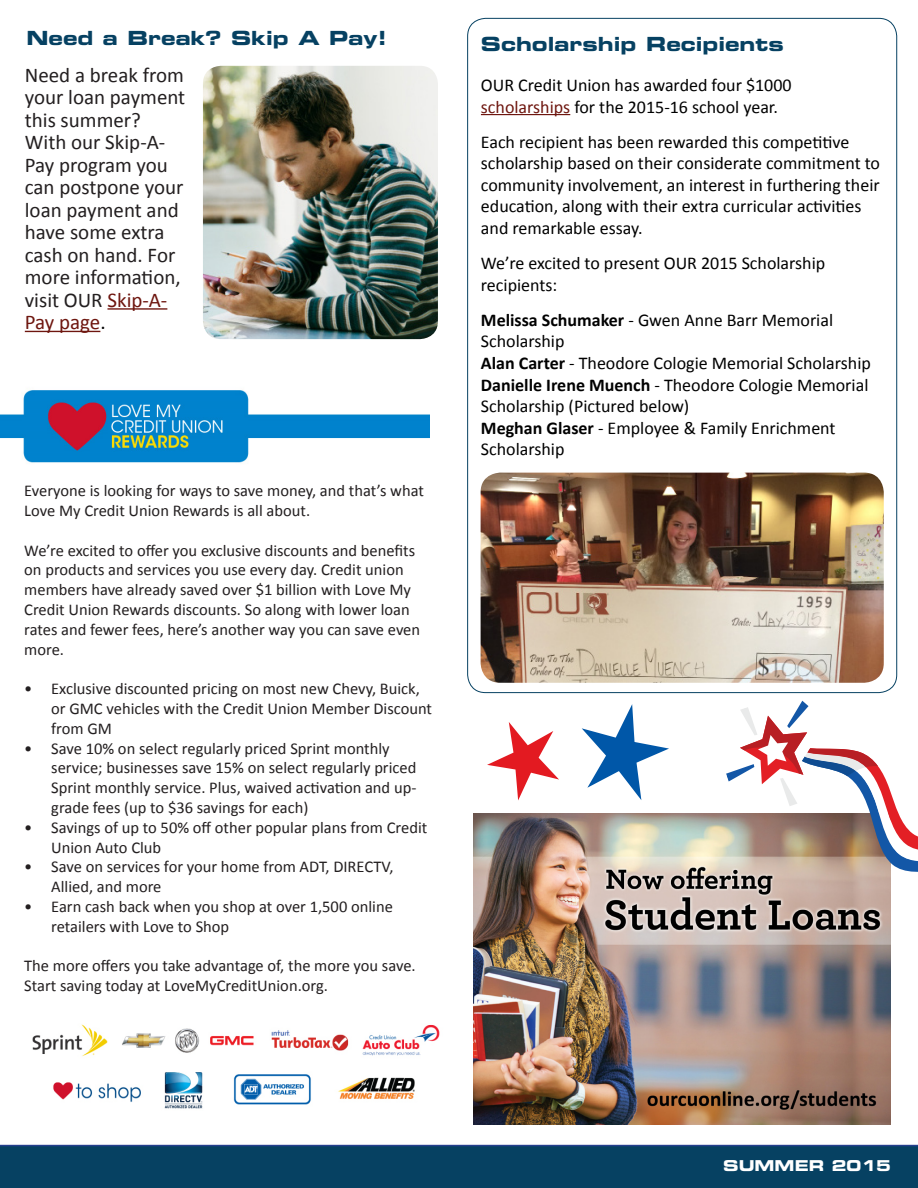
<style>
.page{position:relative;width:918px;height:1188px;background:#fff}
.page>*{position:absolute;margin:0;border:0;box-sizing:border-box;transform-origin:0 0}
.t1{font:21px/22.5px "Calibri";color:#231f20}
.t2{font:19.5px "Eurostile LT Std Bold Ex 2";color:#064162}
.t3{font:18px/21.6px "Calibri";color:#000}
.t4{font:16.5px/19.8px "Calibri";color:#231f20}
.t5{font:15px "Eurostile LT Std Bold Ex 2";color:#fff}
.s1{color:#6e160f}
.s2{color:#000}
.s3{font-weight:700}
</style>
<div class="page">
<div style="left:0;top:1145px;width:918px;height:43px;background:#064162"></div>
<hr style="left:481px;top:114px;width:89px;height:1px;background:#6e160f">
<img style="left:481px;top:473px;width:403px;height:210px">
<img style="left:474px;top:813px;width:416px;height:312px">
<hr style="left:107px;top:308px;width:60px;height:2px;background:#6e160f">
<hr style="left:25px;top:331px;width:75px;height:1px;background:#6e160f">
<img style="left:203px;top:66px;width:235px;height:273px">
<svg style="left:726px;top:701px;width:192px;height:173px"></svg>
<svg style="left:487px;top:722px;width:72px;height:78px"></svg>
<svg style="left:582px;top:704px;width:87px;height:96px"></svg>
<img style="left:0;top:390px;width:429px;height:73px">
<img style="left:32px;top:1024px;width:408px;height:85px">
<p class="t2" style="left:26px;top:24px;width:362px">Need a Break? Skip A Pay!</p>
<p class="t1" style="left:25px;top:63px;width:162px">Need a break from your loan payment this summer?<br>With our Skip-A-<br>Pay program you can postpone your loan payment and have some extra cash on hand. For more information, visit OUR <span class="s1">Skip-A-<br>Pay page</span><span class="s2">.</span></p>
<p class="t4" style="left:24px;top:481px;width:401px">Everyone is looking for ways to save money, and that’s what<br>Love My Credit Union Rewards is all about.</p>
<p class="t4" style="left:24px;top:540px;width:397px">We’re excited to offer you exclusive discounts and benefits on products and services you use every day. Credit union members have already saved over $1 billion with Love My Credit Union Rewards discounts. So along with lower loan rates and fewer fees, here’s another way you can save even more.</p>
<p class="t4" style="left:51px;top:679px;width:382px;text-indent:-27px">• Exclusive discounted pricing on most new Chevy, Buick, or GMC vehicles with the Credit Union Member Discount from GM</p>
<p class="t4" style="left:51px;top:738px;width:367px;text-indent:-27px">• Save 10% on select regularly priced Sprint monthly service; businesses save 15% on select regularly priced Sprint monthly service. Plus, waived activation and up&shy;grade fees (up to $36 savings for each)</p>
<p class="t4" style="left:51px;top:817px;width:378px;text-indent:-27px">• Savings of up to 50% off other popular plans from Credit<br>Union Auto Club</p>
<p class="t4" style="left:51px;top:857px;width:344px;text-indent:-27px">• Save on services for your home from ADT, DIRECTV,<br>Allied, and more</p>
<p class="t4" style="left:51px;top:897px;width:343px;text-indent:-27px">• Earn cash back when you shop at over 1,500 online retailers with Love to Shop</p>
<p class="t4" style="left:24px;top:956px;width:393px">The more offers you take advantage of, the more you save.<br>Start saving today at LoveMyCreditUnion.org.</p>
<p class="t2" style="left:481px;top:31px;width:304px">Scholarship Recipients</p>
<p class="t3" style="left:481px;top:74px;width:312px">OUR Credit Union has awarded four $1000 <span class="s1">scholarships</span> for the 2015-16 school year.</p>
<p class="t3" style="left:481px;top:131px;width:401px">Each recipient has been rewarded this competitive scholarship based on their considerate commitment to community involvement, an interest in furthering their education, along with their extra curricular activities and remarkable essay.</p>
<p class="t3" style="left:481px;top:252px;width:346px">We’re excited to present OUR 2015 Scholarship recipients:</p>
<p class="t3" style="left:481px;top:309px;width:391px"><span class="s3">Melissa Schumaker</span> - Gwen Anne Barr Memorial Scholarship<br><span class="s3">Alan Carter</span> - Theodore Cologie Memorial Scholarship <span class="s3">Danielle Irene Muench</span> - Theodore Cologie Memorial Scholarship (Pictured below)</p>
<p class="t3" style="left:481px;top:417px;width:356px"><span class="s3">Meghan Glaser</span> - Employee &amp; Family Enrichment<br>Scholarship</p>
<p class="t5" style="left:723px;top:1155px;width:169px">SUMMER 2015</p>
</div>
